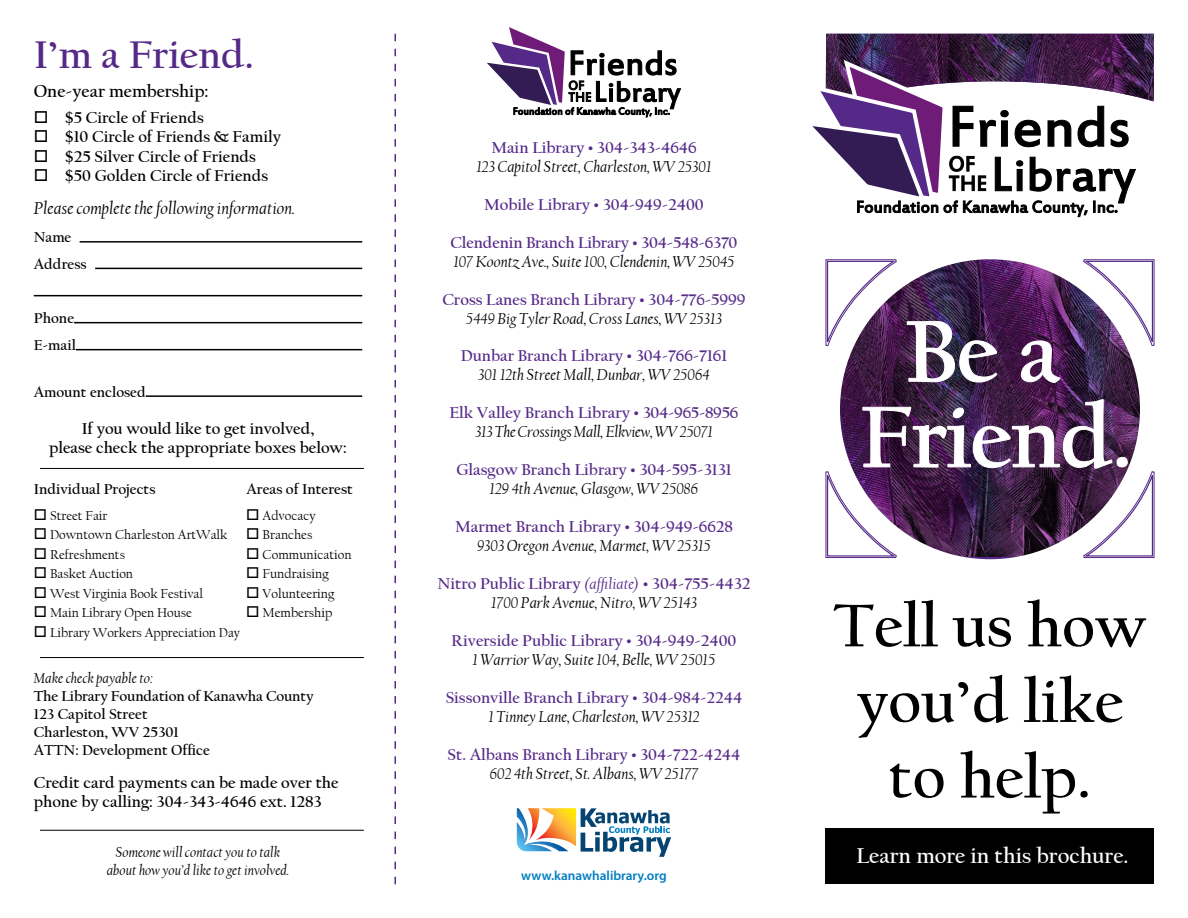
<style>
.page{position:relative;width:1188px;height:918px;background:#fff}
.page>*{position:absolute;margin:0;border:0;box-sizing:border-box;transform-origin:0 0}
.t1{font:700 90px "Californian FB";letter-spacing:-.01em;color:#fff}
.t2{font:700 63px/75.6px "Californian FB";color:#000;text-align:center}
.t3{font:700 40.5px "Californian FB";color:#552988}
.t4{font:700 22.5px "Californian FB";color:#fff}
.t5{font:italic 18px "Californian FB";color:#000}
.t6{font:700 18px "Californian FB";color:#000}
.t7{font:700 16.5px/18.9px "Californian FB";color:#552988;text-align:center}
.t8{font:italic 16.5px/18.9px "Californian FB";color:#000;text-align:center}
.t9{font:700 16.5px/19.5px "Californian FB";color:#000;text-align:center}
.t10{font:700 15px/18px "Californian FB";color:#000}
.t11{font:italic 15px/18px "Californian FB";color:#000;text-align:center}
.t12{font:13.5px "Californian FB";color:#000}
.t13{font:600 13.35px "Myriad Pro";color:#007dc3}
.s1{font-weight:700;font-style:normal;color:#552988}
.s2{font-family:"Myriad Pro";font-style:normal;font-size:18px;color:#552988}
.s3{font-family:"Myriad Pro";font-weight:400;font-size:18px}
.s4{font-weight:400;font-style:italic;color:#000}
.s5{font-weight:400;font-style:italic;font-size:16.05px}
</style>
<div class="page">
<div style="left:826px;top:828px;width:328px;height:56px;background:#000"></div>
<img style="left:826px;top:259px;width:328px;height:301px">
<hr style="left:34px;top:295px;width:328px;height:1px;background:#000">
<hr style="left:74px;top:322px;width:288px;height:1px;background:#000">
<hr style="left:76px;top:349px;width:286px;height:1px;background:#000">
<hr style="left:146px;top:395px;width:216px;height:2px;background:#000">
<svg style="left:394px;top:34px;width:2px;height:850px"></svg>
<hr style="left:40px;top:468px;width:324px;height:1px;background:#000">
<hr style="left:40px;top:657px;width:324px;height:1px;background:#000">
<hr style="left:95px;top:268px;width:267px;height:1px;background:#000">
<hr style="left:80px;top:241px;width:282px;height:2px;background:#000">
<svg style="left:517px;top:808px;width:154px;height:49px"></svg>
<hr style="left:40px;top:830px;width:324px;height:1px;background:#000">
<svg style="left:487px;top:27px;width:194px;height:90px"></svg>
<svg style="left:812px;top:34px;width:342px;height:183px"></svg>
<h3 class="t3" style="left:34px;top:32px;width:222px">I’m a Friend.</h3>
<p class="t6" style="left:34px;top:80px;width:176px">One-year membership:</p>
<p class="t9" style="left:34px;top:108px;width:172px">□ $5 Circle of Friends</p>
<p class="t9" style="left:34px;top:127px;width:249px">□ $10 Circle of Friends &amp; Family</p>
<p class="t9" style="left:34px;top:147px;width:224px">□ $25 Silver Circle of Friends</p>
<p class="t9" style="left:34px;top:166px;width:236px">□ $50 Golden Circle of Friends</p>
<p class="t5" style="left:34px;top:198px;width:263px">Please complete the following information.</p>
<p class="t10" style="left:34px;top:224px;width:54px;line-height:27px">Name<br>Address</p>
<p class="t10" style="left:34px;top:305px;width:44px;line-height:27px">Phone<br>E-mail</p>
<p class="t10" style="left:34px;top:383px;width:114px">Amount enclosed</p>
<p class="t9" style="left:49px;top:419px;width:299px">If you would like to get involved,<br>please check the appropriate boxes below:</p>
<p class="t10" style="left:34px;top:480px;width:123px">Individual Projects</p>
<p class="t10" style="left:246px;top:481px;width:108px">Areas of Interest</p>
<p class="t12" style="left:34px;top:508px;width:75px">□ Street Fair</p>
<p class="t12" style="left:34px;top:527px;width:195px">□ Downtown Charleston ArtWalk</p>
<p class="t12" style="left:34px;top:547px;width:93px">□ Refreshments</p>
<p class="t12" style="left:34px;top:566px;width:101px">□ Basket Auction</p>
<p class="t12" style="left:34px;top:586px;width:171px">□ West Virginia Book Festival</p>
<p class="t12" style="left:34px;top:605px;width:160px">□ Main Library Open House</p>
<p class="t12" style="left:34px;top:625px;width:208px">□ Library Workers Appreciation Day</p>
<p class="t12" style="left:246px;top:508px;width:71px">□ Advocacy</p>
<p class="t12" style="left:246px;top:527px;width:68px">□ Branches</p>
<p class="t12" style="left:246px;top:547px;width:107px">□ Communication</p>
<p class="t12" style="left:246px;top:566px;width:84px">□ Fundraising</p>
<p class="t12" style="left:246px;top:586px;width:90px">□ Volunteering</p>
<p class="t12" style="left:246px;top:605px;width:88px">□ Membership</p>
<p class="t11" style="left:34px;top:669px;width:121px">Make check payable to:</p>
<p class="t10" style="left:34px;top:687px;width:281px">The Library Foundation of Kanawha County<br>123 Capitol Street<br>Charleston, WV 25301<br>ATTN: Development Office</p>
<p class="t9" style="left:34px;top:773px;width:306px;text-align:left">Credit card payments can be made over the phone by calling: 304-343-4646 ext. 1283</p>
<p class="t11" style="left:107px;top:844px;width:184px">Someone will contact you to talk about how you’d like to get involved.</p>
<p class="t8" style="left:477px;top:138px;width:236px"><span class="s1">Main Library</span> <span class="s2">•</span> <span class="s1">304-343-4646<br></span>123 Capitol Street, Charleston, WV 25301</p>
<p class="t7" style="left:484px;top:195px;width:221px">Mobile Library <span class="s3">•</span> 304-949-2400</p>
<p class="t8" style="left:451px;top:233px;width:288px;text-align:left"><span class="s1">Clendenin Branch Library</span> <span class="s2">•</span> <span class="s1">304-548-6370<br></span>107 Koontz Ave., Suite 100, Clendenin, WV 25045</p>
<p class="t7" style="left:442px;top:290px;width:305px">Cross Lanes Branch Library <span class="s3">•</span> 304-776-5999<br><span class="s4">5449 Big Tyler Road, Cross Lanes, WV 25313</span></p>
<p class="t8" style="left:461px;top:347px;width:268px"><span class="s1">Dunbar Branch Library</span> <span class="s2">•</span> <span class="s1">304-766-7161<br></span>301 12th Street Mall, Dunbar, WV 25064</p>
<p class="t8" style="left:450px;top:404px;width:290px"><span class="s1">Elk Valley Branch Library</span> <span class="s2">•</span> <span class="s1">304-965-8956<br></span>313 The Crossings Mall, Elkview, WV 25071</p>
<p class="t7" style="left:456px;top:461px;width:277px">Glasgow Branch Library <span class="s3">•</span> 304-595-3131<br><span class="s4">129 4th Avenue, Glasgow, WV 25086</span></p>
<p class="t7" style="left:455px;top:517px;width:279px">Marmet Branch Library <span class="s3">•</span> 304-949-6628<br><span class="s4">9303 Oregon Avenue, Marmet, WV 25315</span></p>
<p class="t7" style="left:437px;top:574px;width:315px">Nitro Public Library <span class="s5">(affiliate)</span> <span class="s3">•</span> 304-755-4432<br><span class="s4">1700 Park Avenue, Nitro, WV 25143</span></p>
<p class="t7" style="left:452px;top:631px;width:286px">Riverside Public Library <span class="s3">•</span> 304-949-2400<br><span class="s4">1 Warrior Way, Suite 104, Belle, WV 25015</span></p>
<p class="t7" style="left:446px;top:688px;width:298px">Sissonville Branch Library <span class="s3">•</span> 304-984-2244<br><span class="s4">1 Tinney Lane, Charleston, WV 25312</span></p>
<p class="t7" style="left:448px;top:745px;width:294px">St. Albans Branch Library <span class="s3">•</span> 304-722-4244<br><span class="s4">602 4th Street, St. Albans, WV 25177</span></p>
<p class="t13" style="left:521px;top:867px;width:147px">www.kanawhalibrary.org</p>
<h1 class="t1" style="left:906px;top:301px;width:155px">Be a</h1>
<h1 class="t1" style="left:860px;top:387px;width:274px">Friend.</h1>
<h2 class="t2" style="left:833px;top:589px;width:315px">Tell us how you’d like to help.</h2>
<h3 class="t4" style="left:856px;top:843px;width:274px">Learn more in this brochure.</h3>
</div>
